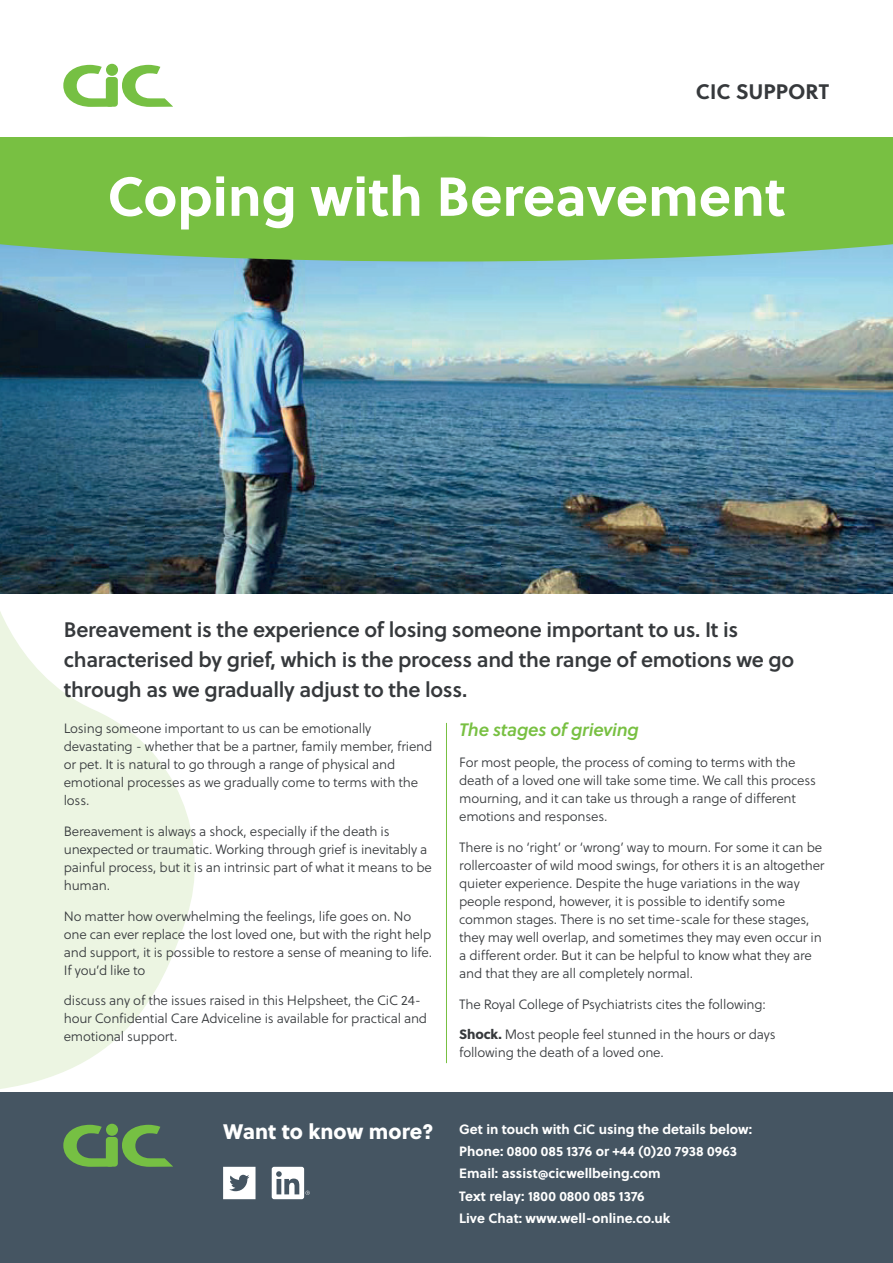
<style>
.page{position:relative;width:893px;height:1263px;background:#fff}
.page>*{position:absolute;margin:0;border:0;box-sizing:border-box;transform-origin:0 0}
.t1{font:700 54.75px "Soleil";color:#fff}
.t2{font:21px/30px "Soleil Sb";letter-spacing:-.015em;color:#36393c}
.t3{font:21px "Soleil Xb";color:#fff}
.t4{font:700 21px "Soleil";color:#36393c}
.t5{font:italic 18px "Soleil Sb";letter-spacing:-.015em;color:#78c042}
.t6{font:13.5px/18px "Soleil Lt";letter-spacing:-.015em;color:#36393c}
.t7{font:700 13.5px/22.2px "Soleil";color:#fff}
.s1{font-family:"Soleil Xb"}
</style>
<div class="page">
<svg style="left:0;top:593px;width:212px;height:500px;fill:#ecf5e2"></svg>
<img style="left:0;top:261px;width:893px;height:332px">
<svg style="left:64px;top:65px;width:46px;height:42px"></svg>
<svg style="left:122px;top:65px;width:51px;height:42px"></svg>
<div style="left:106px;top:64px;width:12px;height:12px;background:#76c043;border-radius:50%"></div>
<div style="left:106px;top:77px;width:12px;height:30px;background:#76c043;border-radius:3px"></div>
<div style="left:0;top:137px;width:893px;height:124px;background:#78c042"></div>
<div style="left:0;top:1093px;width:893px;height:170px;background:#455562"></div>
<svg style="left:64px;top:1125px;width:48px;height:42px"></svg>
<svg style="left:122px;top:1125px;width:51px;height:42px"></svg>
<div style="left:106px;top:1124px;width:12px;height:12px;background:#76c043;border-radius:50%"></div>
<div style="left:106px;top:1137px;width:12px;height:29px;background:#76c043;border-radius:3px"></div>
<hr style="left:446px;top:723px;width:1px;height:340px;background:#78c042">
<svg style="left:223px;top:1167px;width:32px;height:32px"></svg>
<svg style="left:272px;top:1167px;width:38px;height:32px"></svg>
<h2 class="t4" style="left:696px;top:76px;width:135px">CIC SUPPORT</h2>
<h1 class="t1" style="left:107px;top:154px;width:680px">Coping with Bereavement</h1>
<h2 class="t2" style="left:64px;top:614px;width:732px">Bereavement is the experience of losing someone important to us. It is characterised by grief, which is the process and the range of emotions we go through as we gradually adjust to the loss.</h2>
<p class="t6" style="left:64px;top:719px;width:370px">Losing someone important to us can be emotionally devastating - whether that be a partner, family member, friend or pet. It is natural to go through a range of physical and emotional processes as we gradually come to terms with the loss.</p>
<p class="t6" style="left:64px;top:822px;width:369px">Bereavement is always a shock, especially if the death is unexpected or traumatic. Working through grief is inevitably a painful process, but it is an intrinsic part of what it means to be human.</p>
<p class="t6" style="left:64px;top:907px;width:370px">No matter how overwhelming the feelings, life goes on. No one can ever replace the lost loved one, but with the right help and support, it is possible to restore a sense of meaning to life.<br>If you’d like to</p>
<p class="t6" style="left:64px;top:991px;width:365px">discuss any of the issues raised in this Helpsheet, the CiC 24- hour Confidential Care Adviceline is available for practical and emotional support.</p>
<h2 class="t3" style="left:223px;top:1115px;width:212px">Want to know more?</h2>
<h3 class="t5" style="left:459px;top:716px;width:181px">The stages of grieving</h3>
<p class="t6" style="left:459px;top:753px;width:358px">For most people, the process of coming to terms with the death of a loved one will take some time. We call this process mourning, and it can take us through a range of different emotions and responses.</p>
<p class="t6" style="left:459px;top:838px;width:367px">There is no ‘right’ or ‘wrong’ way to mourn. For some it can be rollercoaster of wild mood swings, for others it is an altogether quieter experience. Despite the huge variations in the way people respond, however, it is possible to identify some common stages. There is no set time-scale for these stages, they may well overlap, and sometimes they may even occur in a different order. But it can be helpful to know what they are and that they are all completely normal.</p>
<p class="t6" style="left:459px;top:995px;width:308px">The Royal College of Psychiatrists cites the following:</p>
<p class="t6" style="left:459px;top:1025px;width:318px"><span class="s1">Shock.</span> Most people feel stunned in the hours or days following the death of a loved one.</p>
<p class="t7" style="left:459px;top:1117px;width:294px">Get in touch with CiC using the details below:<br>Phone: 0800 085 1376 or +44 (0)20 7938 0963<br>Email: assist@cicwellbeing.com<br>Text relay: 1800 0800 085 1376<br>Live Chat: www.well-online.co.uk</p>
</div>
